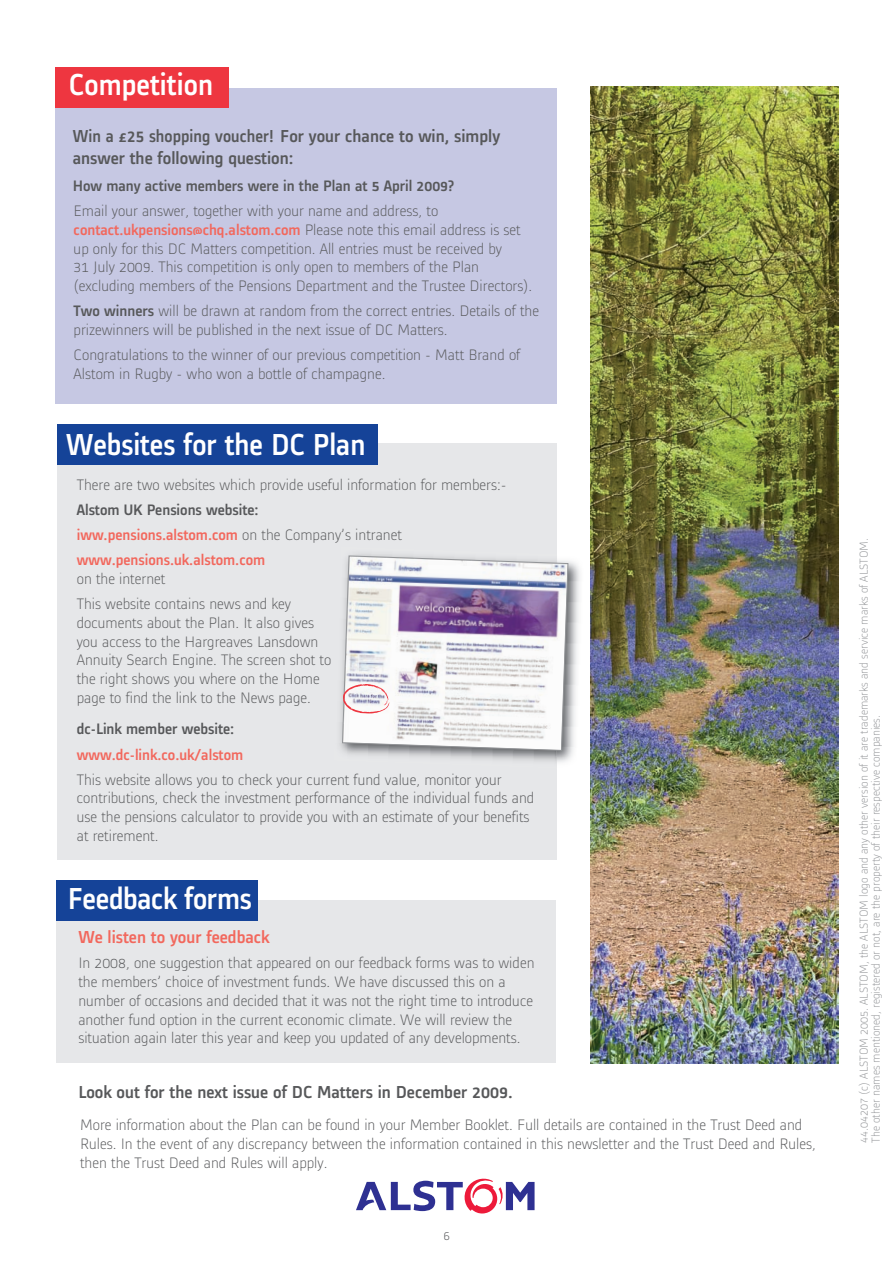
<style>
.page{position:relative;width:893px;height:1263px;background:#fff}
.page>*{position:absolute;margin:0;border:0;box-sizing:border-box;transform-origin:0 0}
.t1{font:500 31.5px "Alstom";color:#fff;scale:.95 1}
.t2{font:500 18px/21.8px "Alstom";color:#57585a;scale:.95 1}
.t3{font:500 18px "Alstom";color:#57585a}
.t4{font:500 18px "Alstom";color:#f2685d}
.t5{font:300 15.75px/18.8px "Alstom";color:#57585a}
.t6{font:500 15.75px/25px "Alstom";color:#f2685d}
.t7{font:500 15.75px "Alstom";color:#57585a}
.t8{font:300 13.5px "Alstom";color:#57585a}
.t9{font:300 12px/12px "Alstom";color:#939598}
.s1{font-weight:500;color:#f2685d}
.s2{font-weight:500}
.s3{color:#57585a}
.s4{font-weight:300;color:#57585a}
</style>
<div class="page">
<img style="left:55px;top:67px;width:784px;height:1147px">
<h1 class="t1" style="left:69px;top:63px;width:154px">Competition</h1>
<p class="t2" style="left:73px;top:124px;width:451px">Win a £25 shopping voucher! For your chance to win, simply answer the following question:</p>
<p class="t7" style="left:73px;top:175px;width:383px">How many active members were in the Plan at 5 April 2009?</p>
<p class="t5" style="left:74px;top:200px;width:460px">Email your answer, together with your name and address, to <span class="s1">contact.ukpensions@chq.alstom.com</span> Please note this email address is set up only for this DC Matters competition. All entries must be received by<br>31 July 2009. This competition is only open to members of the Plan (excluding members of the Pensions Department and the Trustee Directors).</p>
<p class="t5" style="left:74px;top:300px;width:467px"><span class="s2">Two winners</span> will be drawn at random from the correct entries. Details of the prizewinners will be published in the next issue of DC Matters.</p>
<p class="t5" style="left:74px;top:344px;width:448px">Congratulations to the winner of our previous competition - Matt Brand of<br>Alstom in Rugby - who won a bottle of champagne.</p>
<h1 class="t1" style="left:66px;top:423px;width:316px">Websites for the DC Plan</h1>
<p class="t5" style="left:77px;top:474px;width:431px">There are two websites which provide useful information for members:-</p>
<p class="t6" style="left:77px;top:496px;width:327px"><span class="s3">Alstom UK Pensions website: </span>iww.pensions.alstom.com <span class="s4">on the Company’s intranet </span>www.pensions.uk.alstom.com</p>
<p class="t5" style="left:77px;top:565px;width:216px;line-height:25px">on the internet<br>This website contains news and key</p>
<p class="t5" style="left:77px;top:612px;width:256px">documents about the Plan. It also gives you access to the Hargreaves Lansdown Annuity Search Engine. The screen shot to the right shows you where on the Home page to find the link to the News page.</p>
<p class="t7" style="left:77px;top:718px;width:159px">dc-Link member website:</p>
<p class="t6" style="left:77px;top:741px;width:168px">www.dc-link.co.uk/alstom</p>
<p class="t5" style="left:77px;top:769px;width:459px">This website allows you to check your current fund value, monitor your contributions, check the investment performance of the individual funds and use the pensions calculator to provide you with an estimate of your benefits at retirement.</p>
<h1 class="t1" style="left:68px;top:877px;width:195px">Feedback forms</h1>
<p class="t4" style="left:78px;top:924px;width:193px">We listen to your feedback</p>
<p class="t5" style="left:78px;top:952px;width:458px">In 2008, one suggestion that appeared on our feedback forms was to widen the members’ choice of investment funds. We have discussed this on a number of occasions and decided that it was not the right time to introduce another fund option in the current economic climate. We will review the situation again later this year and keep you updated of any developments.</p>
<p class="t3" style="left:78px;top:1079px;width:436px">Look out for the next issue of DC Matters in December 2009.</p>
<p class="t5" style="left:80px;top:1113px;width:737px">More information about the Plan can be found in your Member Booklet. Full details are contained in the Trust Deed and<br>Rules. In the event of any discrepancy between the information contained in this newsletter and the Trust Deed and Rules, then the Trust Deed and Rules will apply.</p>
<p class="t8" style="left:443px;top:1226px;width:8px">6</p>
<p class="t9" style="left:857px;top:1143px;width:606px;rotate:-90deg">44.04207 (c) ALSTOM 2005. ALSTOM, the ALSTOM logo and any other version of it are trademarks and service marks of ALSTOM.<br>The other names mentioned, registered or not, are the property of their respective companies.</p>
</div>
